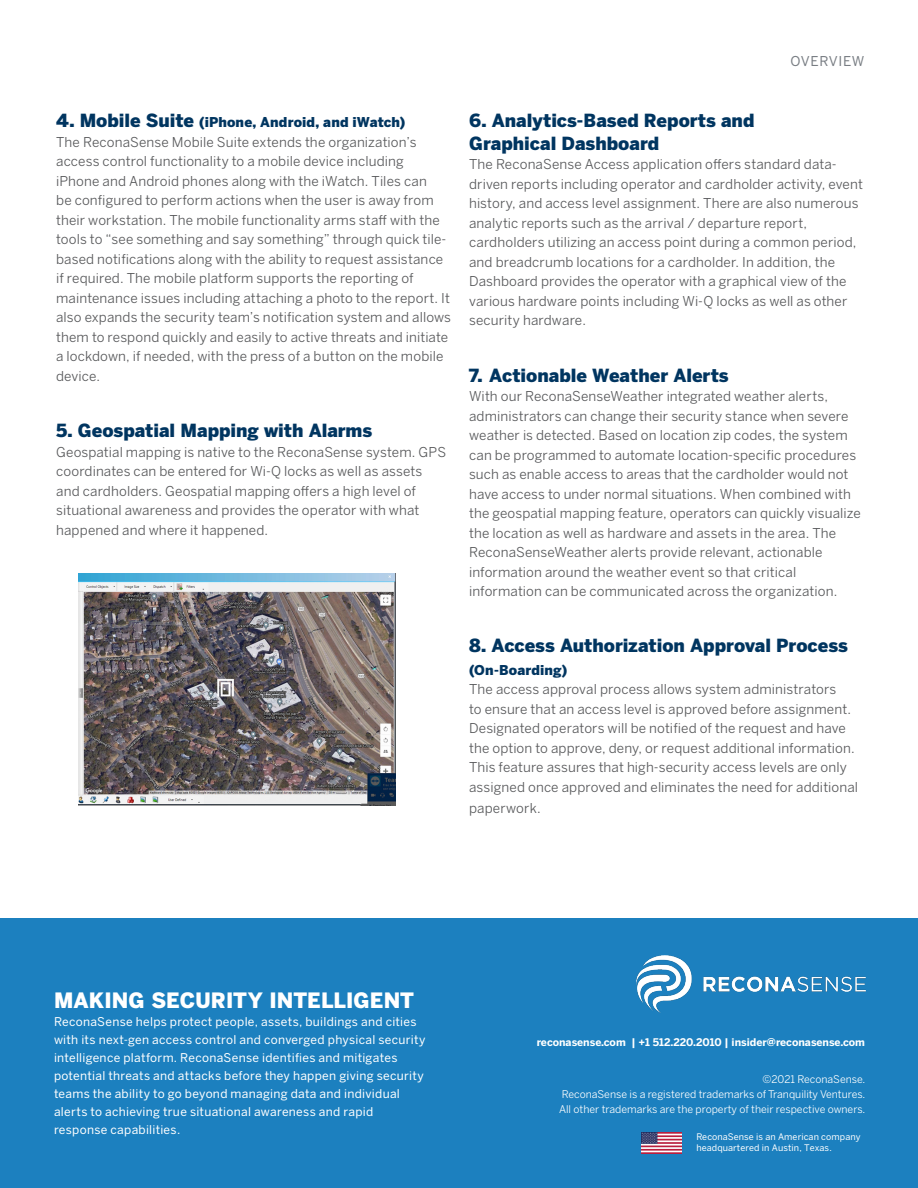
<style>
.page{position:relative;width:918px;height:1188px;background:#fff}
.page>*{position:absolute;margin:0;border:0;box-sizing:border-box;transform-origin:0 0}
.t1{font:900 21px "Benton Sans";letter-spacing:.005em;color:#fff}
.Section_Title{font:900 18px "Benton Sans";color:#003560}
.Main__Body{font:13.5px/19.5px "Benton Sans";letter-spacing:.01em;color:#57585a}
.Section_Title-2{font:900 13.5px "Benton Sans";letter-spacing:.01em;color:#003560}
.t2{font:13.5px "Benton Sans";letter-spacing:.05em;color:#787d83}
.t3{font:12px/18px "Benton Sans";letter-spacing:.025em;color:#fff}
.t4{font:10.5px/15px "Benton Sans";color:#fff;text-align:justify}
.t5{font:700 10.5px "Benton Sans";color:#fff}
.t6{font:9px/10.8px "Benton Sans";letter-spacing:.01em;color:#fff}
.s1{font-size:18px}
</style>
<div class="page">
<div style="left:0;top:918px;width:918px;height:270px;background:#1c80bf"></div>
<img style="left:637px;top:956px;width:228px;height:57px">
<img style="left:641px;top:1133px;width:40px;height:21px">
<img style="left:78px;top:573px;width:318px;height:233px">
<p class="t2" style="left:791px;top:54px;width:75px">OVERVIEW</p>
<p class="Section_Title-2" style="left:56px;top:114px;width:351px"><span class="s1">4. Mobile Suite</span> (iPhone, Android, and iWatch)</p>
<p class="Main__Body" style="left:56px;top:132px;width:396px">The ReconaSense Mobile Suite extends the organization’s access control functionality to a mobile device including<br>iPhone and Android phones along with the iWatch. Tiles can<br>be configured to perform actions when the user is away from their workstation. The mobile functionality arms staff with the tools to “see something and say something” through quick tile&shy;based notifications along with the ability to request assistance if required. The mobile platform supports the reporting of maintenance issues including attaching a photo to the report. It also expands the security team’s notification system and allows them to respond quickly and easily to active threats and initiate a lockdown, if needed, with the press of a button on the mobile device.</p>
<p class="Section_Title" style="left:56px;top:420px;width:318px">5. Geospatial Mapping with Alarms</p>
<p class="Main__Body" style="left:56px;top:442px;width:391px">Geospatial mapping is native to the ReconaSense system. GPS coordinates can be entered for Wi-Q locks as well as assets and cardholders. Geospatial mapping offers a high level of situational awareness and provides the operator with what happened and where it happened.</p>
<p class="Section_Title" style="left:469px;top:110px;width:287px">6. Analytics-Based Reports and</p>
<p class="Section_Title" style="left:469px;top:133px;width:192px">Graphical Dashboard</p>
<p class="Main__Body" style="left:469px;top:155px;width:395px">The ReconaSense Access application offers standard data&shy;driven reports including operator and cardholder activity, event history, and access level assignment. There are also numerous analytic reports such as the arrival / departure report, cardholders utilizing an access point during a common period, and breadcrumb locations for a cardholder. In addition, the Dashboard provides the operator with a graphical view of the various hardware points including Wi-Q locks as well as other security hardware.</p>
<p class="Section_Title" style="left:469px;top:364px;width:261px">7. Actionable Weather Alerts</p>
<p class="Main__Body" style="left:469px;top:386px;width:393px">With our ReconaSenseWeather integrated weather alerts, administrators can change their security stance when severe weather is detected. Based on location zip codes, the system can be programmed to automate location-specific procedures such as enable access to areas that the cardholder would not have access to under normal situations. When combined with the geospatial mapping feature, operators can quickly visualize the location as well as hardware and assets in the area. The ReconaSenseWeather alerts provide relevant, actionable information around the weather event so that critical information can be communicated across the organization.</p>
<p class="Section_Title" style="left:469px;top:635px;width:380px">8. Access Authorization Approval Process</p>
<p class="Section_Title-2" style="left:469px;top:662px;width:100px">(On-Boarding)</p>
<p class="Main__Body" style="left:469px;top:680px;width:391px">The access approval process allows system administrators<br>to ensure that an access level is approved before assignment.<br>Designated operators will be notified of the request and have the option to approve, deny, or request additional information.<br>This feature assures that high-security access levels are only assigned once approved and eliminates the need for additional</p>
<p class="Main__Body" style="left:469px;top:798px;width:73px">paperwork.</p>
<h1 class="t1" style="left:54px;top:988px;width:362px">MAKING SECURITY INTELLIGENT</h1>
<p class="t3" style="left:54px;top:1012px;width:373px">ReconaSense helps protect people, assets, buildings and cities with its next-gen access control and converged physical security intelligence platform. ReconaSense identifies and mitigates potential threats and attacks before they happen giving security teams the ability to go beyond managing data and individual alerts to achieving true situational awareness and rapid response capabilities.</p>
<p class="t5" style="left:537px;top:1036px;width:330px">reconasense.com | +1 512.220.2010 | insider@reconasense.com</p>
<p class="t4" style="left:559px;top:1072px;width:308px;text-indent:203px">©2021 ReconaSense.<br>ReconaSense is a registered trademarks of Tranquility Ventures.<br>All other trademarks are the property of their respective owners.</p>
<p class="t6" style="left:696px;top:1131px;width:166px">ReconaSense is an American company headquartered in Austin, Texas.</p>
</div>
